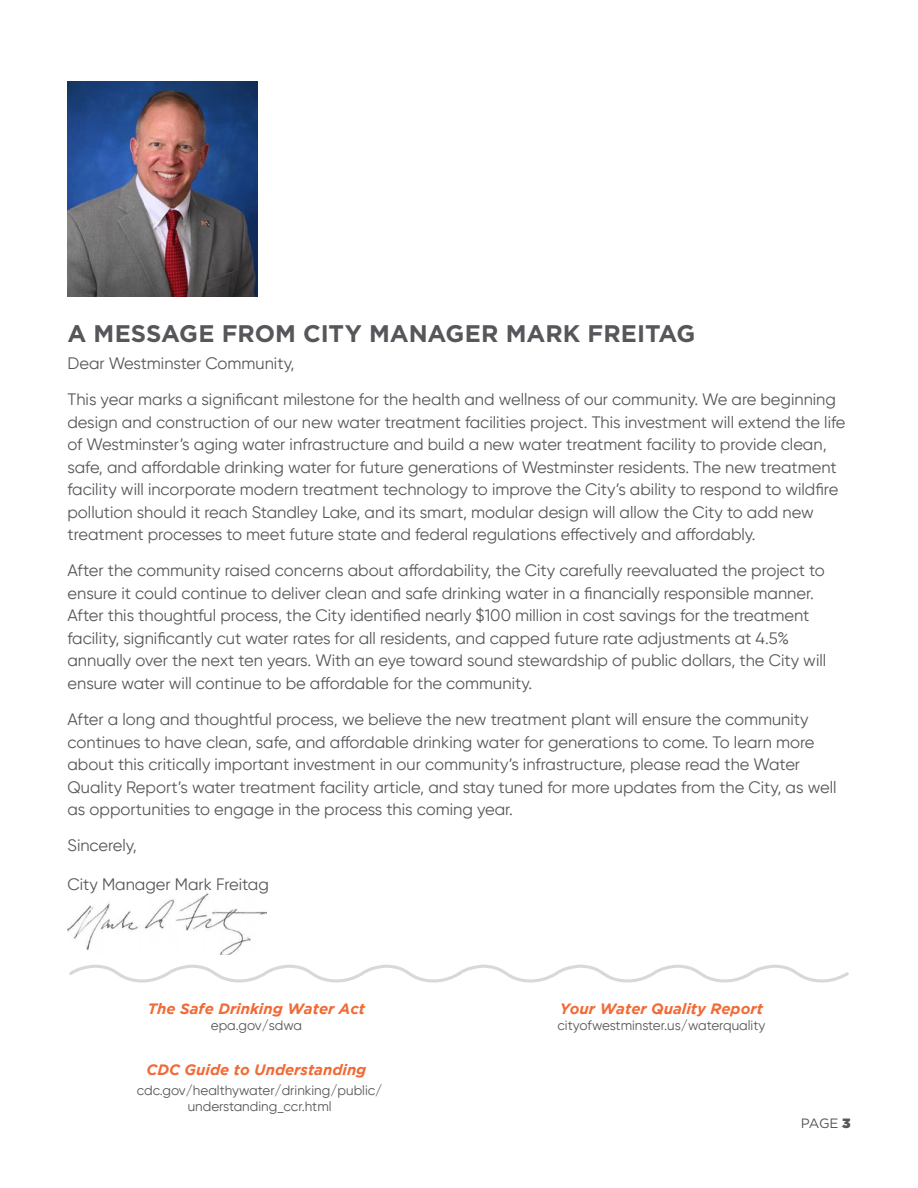
<style>
.page{position:relative;width:918px;height:1188px;background:#fff}
.page>*{position:absolute;margin:0;border:0;box-sizing:border-box;transform-origin:0 0}
.t1{font:700 24px "Gotham";color:#55575a}
.t2{font:16.5px/22.5px "Gilroy";color:#55575a}
.t3{font:italic 700 15px "Gotham";color:#f26a36}
.t4{font:13.5px "Gilroy";color:#55575a}
.t5{font:13.5px "Gotham";color:#55575a}
.s1{font-weight:900}
</style>
<div class="page">
<img style="left:68px;top:82px;width:189px;height:215px">
<img style="left:68px;top:893px;width:198px;height:62px">
<svg style="left:69px;top:965px;width:780px;height:18px"></svg>
<h2 class="t1" style="left:68px;top:319px;width:629px">A MESSAGE FROM CITY MANAGER MARK FREITAG</h2>
<p class="t2" style="left:68px;top:352px;width:229px">Dear Westminster Community,</p>
<p class="t2" style="left:68px;top:388px;width:780px">This year marks a significant milestone for the health and wellness of our community. We are beginning design and construction of our new water treatment facilities project. This investment will extend the life of Westminster’s aging water infrastructure and build a new water treatment facility to provide clean, safe, and affordable drinking water for future generations of Westminster residents. The new treatment facility will incorporate modern treatment technology to improve the City’s ability to respond to wildfire pollution should it reach Standley Lake, and its smart, modular design will allow the City to add new treatment processes to meet future state and federal regulations effectively and affordably.</p>
<p class="t2" style="left:68px;top:559px;width:760px">After the community raised concerns about affordability, the City carefully reevaluated the project to ensure it could continue to deliver clean and safe drinking water in a financially responsible manner.<br>After this thoughtful process, the City identified nearly $100 million in cost savings for the treatment facility, significantly cut water rates for all residents, and capped future rate adjustments at 4.5% annually over the next ten years. With an eye toward sound stewardship of public dollars, the City will ensure water will continue to be affordable for the community.</p>
<p class="t2" style="left:68px;top:708px;width:770px">After a long and thoughtful process, we believe the new treatment plant will ensure the community continues to have clean, safe, and affordable drinking water for generations to come. To learn more about this critically important investment in our community’s infrastructure, please read the Water Quality Report’s water treatment facility article, and stay tuned for more updates from the City, as well as opportunities to engage in the process this coming year.</p>
<p class="t2" style="left:68px;top:834px;width:71px">Sincerely,</p>
<p class="t2" style="left:68px;top:873px;width:203px">City Manager Mark Freitag</p>
<p class="t3" style="left:148px;top:1000px;width:219px">The Safe Drinking Water Act</p>
<p class="t3" style="left:560px;top:1000px;width:204px">Your Water Quality Report</p>
<p class="t4" style="left:211px;top:1017px;width:93px">epa.gov/sdwa</p>
<p class="t4" style="left:557px;top:1017px;width:210px">cityofwestminster.us/waterquality</p>
<p class="t3" style="left:147px;top:1061px;width:221px">CDC Guide to Understanding</p>
<p class="t4" style="left:137px;top:1082px;width:247px">cdc.gov/healthywater/drinking/public/</p>
<p class="t4" style="left:188px;top:1098px;width:145px">understanding_ccr.html</p>
<p class="t5" style="left:801px;top:1116px;width:51px">PAGE <span class="s1">3</span></p>
</div>
